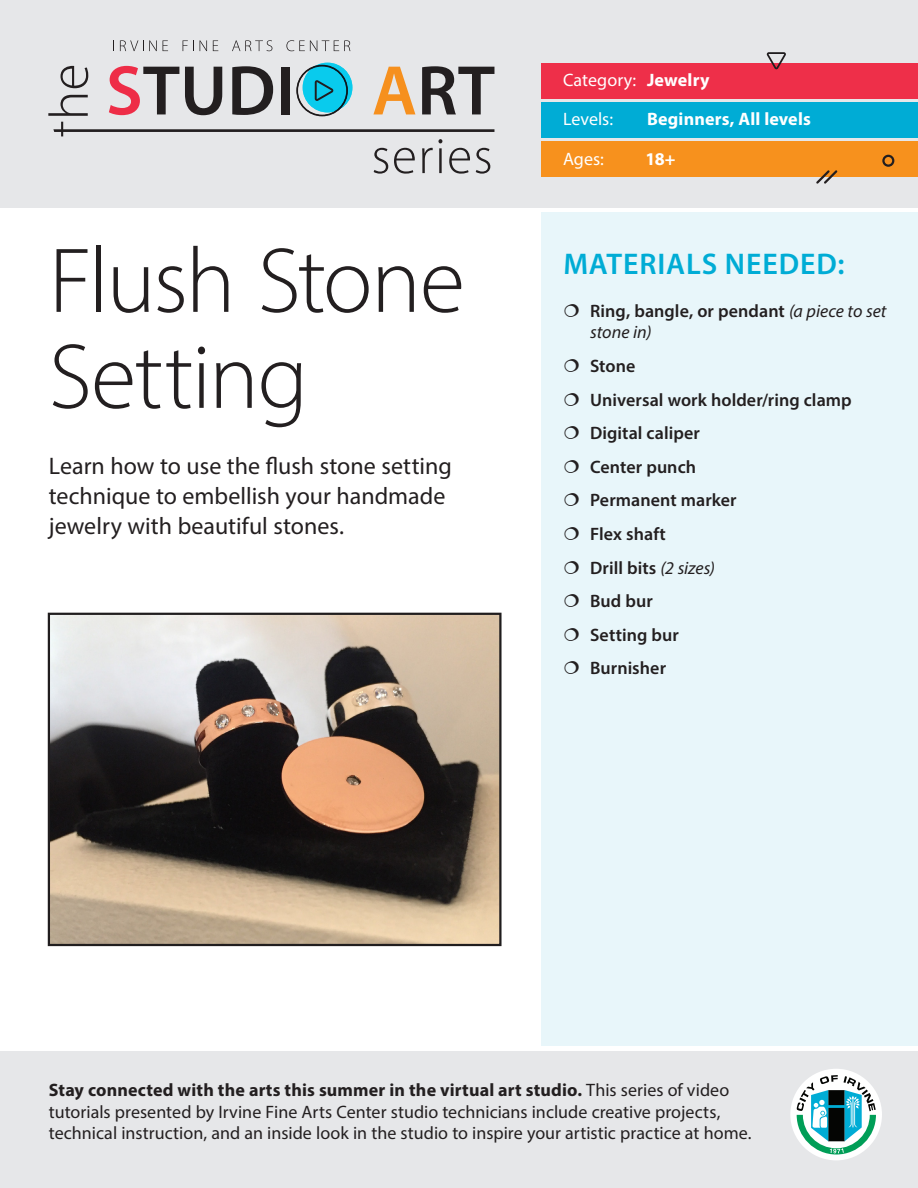
<style>
.page{position:relative;width:918px;height:1188px;background:#fff}
.page>*{position:absolute;margin:0;border:0;box-sizing:border-box;transform-origin:0 0}
.t1{font:300 93px/96px "Myriad Pro";letter-spacing:-.02em;color:#231f20}
.t2{font:600 30px "Myriad Pro";letter-spacing:.03em;color:#00acd5}
.t3{font:24px/30px "Myriad Pro";color:#231f20}
.t4{font:18px/21.6px "Myriad Pro";color:#231f20}
.t5{font:600 18px/21.6px "Myriad Pro";letter-spacing:.005em;color:#231f20}
.t6{font:18px "Myriad Pro";color:#fff}
.t7{font:700 18px "Myriad Pro";letter-spacing:.01em;color:#fff}
.s1{font-weight:700}
.s2{font-weight:400;font-style:italic}
</style>
<div class="page">
<div style="left:541px;top:213px;width:377px;height:833px;background:#e8f6fa"></div>
<div style="left:0;top:0;width:918px;height:208px;background:#e6e7e9"></div>
<div style="left:0;top:1051px;width:918px;height:137px;background:#e6e7e9"></div>
<div style="left:790px;top:1069px;width:92px;height:91px;background:#fff;border-radius:50%"></div>
<svg style="left:797px;top:1075px;width:79px;height:80px"></svg>
<svg style="left:49px;top:95px;width:39px;height:21px"></svg>
<svg style="left:61px;top:66px;width:27px;height:22px"></svg>
<svg style="left:53px;top:122px;width:441px;height:52px"></svg>
<svg style="left:109px;top:66px;width:70px;height:49px"></svg>
<svg style="left:185px;top:67px;width:37px;height:48px"></svg>
<svg style="left:232px;top:66px;width:41px;height:49px"></svg>
<div style="left:281px;top:67px;width:8px;height:47px;background:#231f20"></div>
<svg style="left:373px;top:67px;width:42px;height:47px"></svg>
<svg style="left:422px;top:66px;width:72px;height:48px"></svg>
<svg style="left:303px;top:63px;width:49px;height:49px"></svg>
<svg style="left:296px;top:65px;width:52px;height:51px"></svg>
<svg style="left:120px;top:40px;width:37px;height:11px"></svg>
<svg style="left:163px;top:40px;width:5px;height:11px"></svg>
<svg style="left:183px;top:40px;width:11px;height:11px"></svg>
<svg style="left:200px;top:40px;width:7px;height:11px"></svg>
<svg style="left:213px;top:40px;width:5px;height:11px"></svg>
<svg style="left:232px;top:40px;width:40px;height:11px"></svg>
<svg style="left:286px;top:40px;width:64px;height:11px"></svg>
<div style="left:541px;top:102px;width:377px;height:36px;background:#00acd5"></div>
<div style="left:541px;top:63px;width:377px;height:36px;background:#ee2f49"></div>
<div style="left:541px;top:141px;width:377px;height:36px;background:#f7911d"></div>
<svg style="left:767px;top:52px;width:19px;height:17px"></svg>
<svg style="left:816px;top:170px;width:22px;height:14px"></svg>
<div style="left:882px;top:155px;width:12px;height:12px;border:2px solid #231f20;border-radius:50%"></div>
<img style="left:51px;top:616px;width:448px;height:327px">
<div style="left:48px;top:613px;width:454px;height:333px;border:2px solid #201d1e"></div>
<p class="t1" style="left:49px;top:232px;width:418px">Flush Stone<br>Setting</p>
<p class="t3" style="left:49px;top:450px;width:405px">Learn how to use the flush stone setting technique to embellish your handmade jewelry with beautiful stones.</p>
<p class="t6" style="left:563px;top:69px;width:148px">Category: <span class="s1">Jewelry</span></p>
<p class="t6" style="left:563px;top:108px;width:52px">Levels:</p>
<p class="t7" style="left:647px;top:108px;width:165px">Beginners, All levels</p>
<p class="t6" style="left:563px;top:148px;width:42px">Ages:</p>
<p class="t7" style="left:646px;top:147px;width:32px">18+</p>
<p class="t2" style="left:563px;top:244px;width:283px">MATERIALS NEEDED:</p>
<p class="t5" style="left:590px;top:300px;width:298px">Ring, bangle, or pendant <span class="s2">(a piece to set stone in)</span></p>
<p class="t5" style="left:590px;top:355px;width:47px">Stone</p>
<p class="t5" style="left:590px;top:388px;width:263px">Universal work holder/ring clamp</p>
<p class="t5" style="left:590px;top:422px;width:111px">Digital caliper</p>
<p class="t5" style="left:590px;top:456px;width:108px">Center punch</p>
<p class="t5" style="left:590px;top:489px;width:148px">Permanent marker</p>
<p class="t5" style="left:590px;top:523px;width:77px">Flex shaft</p>
<p class="t5" style="left:590px;top:556px;width:126px">Drill bits <span class="s2">(2 sizes)</span></p>
<p class="t5" style="left:590px;top:590px;width:64px">Bud bur</p>
<p class="t5" style="left:590px;top:624px;width:90px">Setting bur</p>
<p class="t5" style="left:590px;top:657px;width:78px">Burnisher</p>
<p class="t4" style="left:49px;top:1079px;width:704px"><span class="s1">Stay connected with the arts this summer in the virtual art studio.</span> This series of video tutorials presented by Irvine Fine Arts Center studio technicians include creative projects, technical instruction, and an inside look in the studio to inspire your artistic practice at home.</p>
</div>
